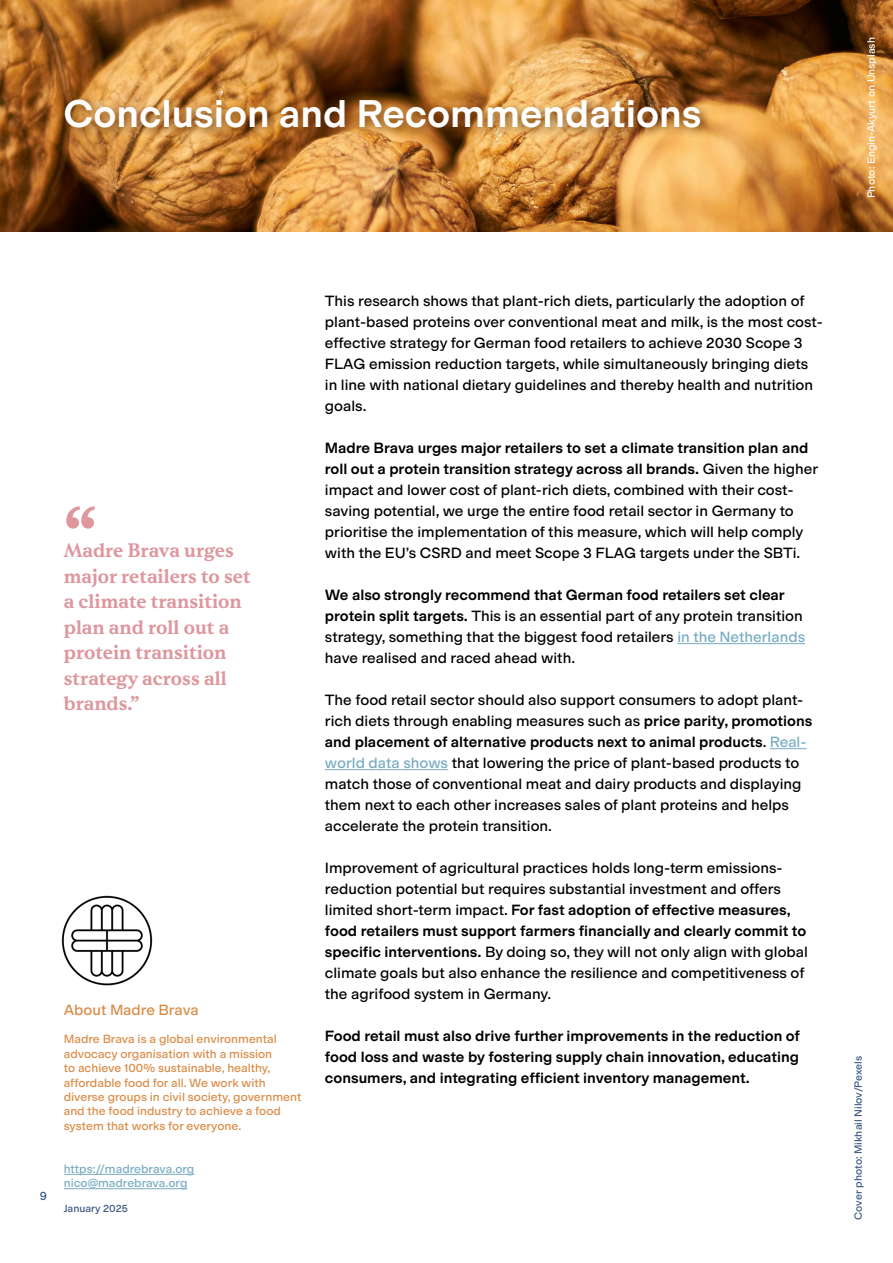
<style>
.page{position:relative;width:893px;height:1263px;background:#fff}
.page>*{position:absolute;margin:0;border:0;box-sizing:border-box;transform-origin:0 0}
.pull_quote{font:700 72px "Rhetorik Serif";color:#dd979d}
.Page_header_white{font:500 39px "Modern Gothic";color:#fff}
.pull_quote-2{font:700 19.5px/25.5px "Rhetorik Serif";color:#dd979d}
.Body_copy_ModGoth10_14{font:15px/21px "Modern Gothic";color:#000}
.Body_copy_ModGoth10_14-2{font:500 15px/21px "Modern Gothic";color:#000;text-align:justify}
.Footnote{font:15px "Modern Gothic";letter-spacing:-.005em;color:#da8c46}
.Footnote-2{font:12px/14.4px "Modern Gothic";color:#da8c46}
.Footnote-3{font:12px "Modern Gothic";color:#78acc2}
.t1{font:12px "Modern Gothic";color:#385782}
.credit{font:10.5px "Modern Gothic";color:#385782}
.credit-2{font:10.5px "Modern Gothic";color:#fff}
.s1{font-weight:500}
.s2{color:#78acc2}
</style>
<div class="page">
<hr style="left:677px;top:643px;width:128px;height:1px;background:#78acc2">
<hr style="left:770px;top:748px;width:37px;height:1px;background:#78acc2">
<hr style="left:325px;top:769px;width:123px;height:1px;background:#78acc2">
<img style="left:0;top:0;width:893px;height:232px">
<div style="left:60px;top:94px;width:652px;height:45px;background:#522400;opacity:.75"></div>
<hr style="left:64px;top:1174px;width:130px;height:1px;background:#78acc2">
<hr style="left:64px;top:1188px;width:123px;height:1px;background:#78acc2">
<img style="left:61px;top:895px;width:92px;height:91px">
<p class="Page_header_white" style="left:63px;top:90px;width:640px">Conclusion and Recommendations</p>
<p class="credit-2" style="left:865px;top:198px;width:163px;rotate:-90deg">Photo: Engin-Akyurt on Unsplash</p>
<p class="pull_quote" style="left:64px;top:490px;width:35px">“</p>
<p class="pull_quote-2" style="left:64px;top:537px;width:188px">Madre Brava urges major retailers to set a climate transition plan and roll out a protein transition strategy across all brands.”</p>
<p class="t1" style="left:40px;top:1189px;width:9px">9</p>
<p class="Footnote" style="left:64px;top:1000px;width:136px">About Madre Brava</p>
<p class="Footnote-2" style="left:64px;top:1032px;width:239px">Madre Brava is a global environmental advocacy organisation with a mission<br>to achieve 100% sustainable, healthy, affordable food for all. We work with diverse groups in civil society, government and the food industry to achieve a food system that works for everyone.</p>
<p class="Footnote-3" style="left:64px;top:1162px;width:132px">https://madrebrava.org</p>
<p class="Footnote-3" style="left:64px;top:1176px;width:125px">nico@madrebrava.org</p>
<p class="credit" style="left:64px;top:1202px;width:65px">January 2025</p>
<p class="Body_copy_ModGoth10_14" style="left:325px;top:290px;width:499px">This research shows that plant-rich diets, particularly the adoption of plant-based proteins over conventional meat and milk, is the most cost&shy;effective strategy for German food retailers to achieve 2030 Scope 3<br>FLAG emission reduction targets, while simultaneously bringing diets in line with national dietary guidelines and thereby health and nutrition goals.</p>
<p class="Body_copy_ModGoth10_14" style="left:325px;top:437px;width:495px"><span class="s1">Madre Brava urges major retailers to set a climate transition plan and roll out a protein transition strategy across all brands.</span> Given the higher impact and lower cost of plant-rich diets, combined with their cost&shy;saving potential, we urge the entire food retail sector in Germany to prioritise the implementation of this measure, which will help comply with the EU’s CSRD and meet Scope 3 FLAG targets under the SBTi.</p>
<p class="Body_copy_ModGoth10_14" style="left:325px;top:584px;width:482px"><span class="s1">We also strongly recommend that German food retailers set clear protein split targets.</span> This is an essential part of any protein transition strategy, something that the biggest food retailers <span class="s2">in the Netherlands </span>have realised and raced ahead with.</p>
<p class="Body_copy_ModGoth10_14" style="left:325px;top:689px;width:489px">The food retail sector should also support consumers to adopt plant&shy;rich diets through enabling measures such as <span class="s1">price parity, promotions and placement of alternative products next to animal products</span>. <span class="s2">Real&shy;world data shows</span> that lowering the price of plant-based products to match those of conventional meat and dairy products and displaying them next to each other increases sales of plant proteins and helps accelerate the protein transition.</p>
<p class="Body_copy_ModGoth10_14" style="left:325px;top:857px;width:485px">Improvement of agricultural practices holds long-term emissions&shy;reduction potential but requires substantial investment and offers limited short-term impact. <span class="s1">For fast adoption of effective measures, food retailers must support farmers financially and clearly commit to specific interventions.</span> By doing so, they will not only align with global climate goals but also enhance the resilience and competitiveness of the agrifood system in Germany.</p>
<p class="Body_copy_ModGoth10_14-2" style="left:325px;top:1026px;width:477px">Food retail must also drive further improvements in the reduction of food loss and waste by fostering supply chain innovation, educating consumers, and integrating efficient inventory management.</p>
<p class="credit" style="left:852px;top:1220px;width:165px;rotate:-90deg">Cover photo: Mikhail Nilov/Pexels</p>
</div>
